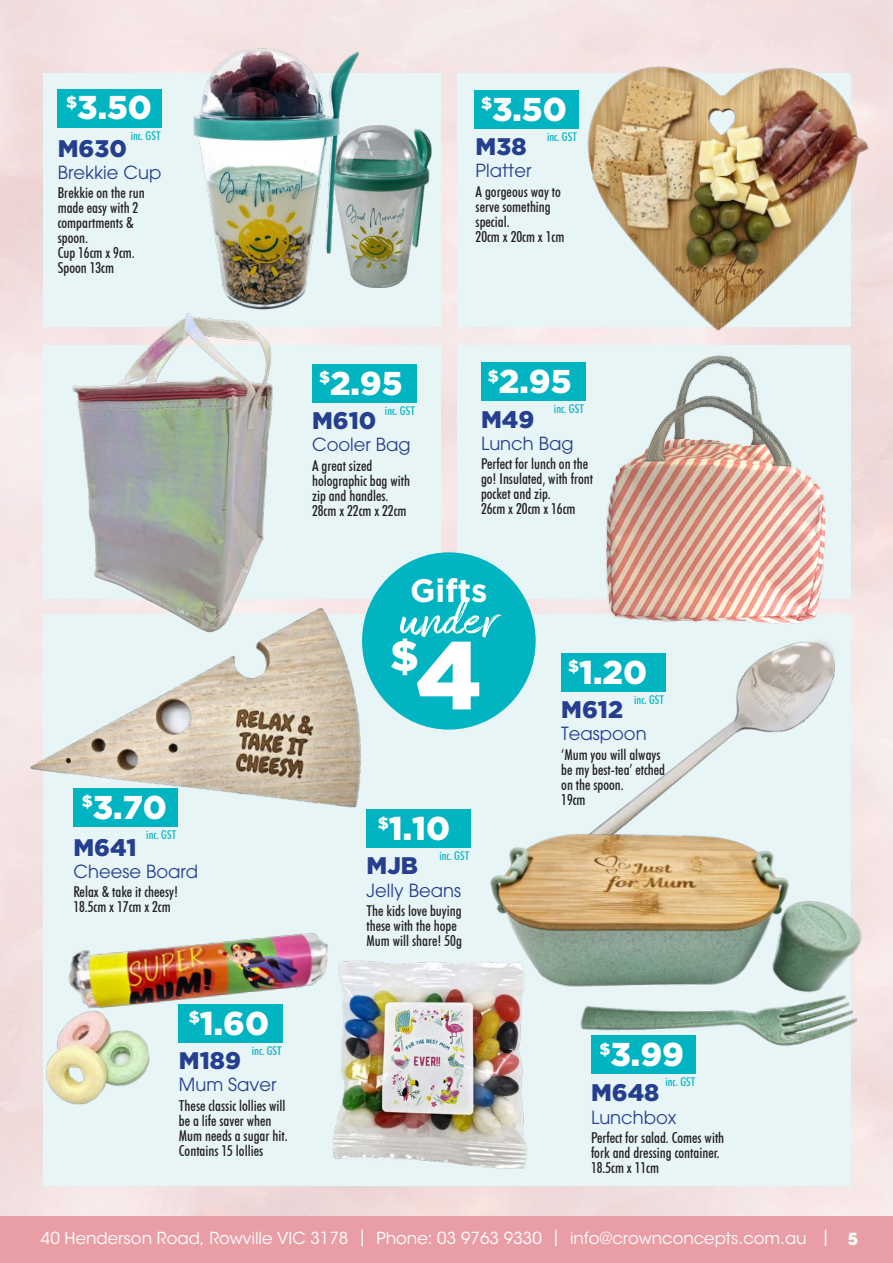
<style>
.page{position:relative;width:893px;height:1263px;background:#fff}
.page>*{position:absolute;margin:0;border:0;box-sizing:border-box;transform-origin:0 0}
.t1{font:900 96.15px "Gotham";color:#fff}
.t2{font:50.25px "Amithen";color:#fff}
.t3{font:900 42.75px "Gotham";color:#fff}
.t4{font:900 33px "Gotham";color:#fff}
.t5{font:700 32.55px "Gotham HTF";color:#fff}
.t6{font:900 24px "Gotham";color:#253f8e}
.t7{font:18px "ITC Avant Garde Pro";color:#253f8e}
.t8{font:16.5px "ITC Avant Garde Std";color:#fff}
.t9{font:500 condensed 15px/15px "Futura BT";color:#231f20}
.t10{font:500 condensed 12px "Futura BT";color:#00b4c2}
.s1{font-weight:700}
</style>
<div class="page">
<div style="left:0;top:1216px;width:893px;height:47px;background:#e99ea6"></div>
<div style="left:43px;top:614px;width:808px;height:572px;background:#e8f5f7"></div>
<img style="left:308px;top:961px;width:233px;height:236px">
<div style="left:43px;top:74px;width:397px;height:253px;background:#e8f5f7"></div>
<div style="left:457px;top:74px;width:394px;height:253px;background:#e8f5f7"></div>
<img style="left:395px;top:128px;width:37px;height:158px">
<img style="left:3px;top:887px;width:369px;height:252px">
<img style="left:568px;top:571px;width:319px;height:230px">
<div style="left:43px;top:345px;width:397px;height:253px;background:#e8f5f7"></div>
<div style="left:457px;top:345px;width:394px;height:253px;background:#e8f5f7"></div>
<img style="left:8px;top:584px;width:375px;height:265px">
<div style="left:179px;top:1004px;width:104px;height:38px;background:#00b4c2"></div>
<img style="left:162px;top:38px;width:233px;height:253px">
<img style="left:593px;top:355px;width:251px;height:279px">
<img style="left:458px;top:801px;width:433px;height:278px">
<img style="left:576px;top:39px;width:301px;height:306px">
<div style="left:58px;top:89px;width:104px;height:38px;background:#00b4c2"></div>
<div style="left:474px;top:90px;width:104px;height:38px;background:#00b4c2"></div>
<div style="left:481px;top:363px;width:104px;height:38px;background:#00b4c2"></div>
<div style="left:312px;top:364px;width:104px;height:38px;background:#00b4c2"></div>
<img style="left:50px;top:291px;width:262px;height:365px">
<div style="left:561px;top:653px;width:104px;height:38px;background:#00b4c2"></div>
<div style="left:73px;top:788px;width:104px;height:38px;background:#00b4c2"></div>
<div style="left:366px;top:810px;width:105px;height:38px;background:#00b4c2"></div>
<div style="left:591px;top:1036px;width:104px;height:38px;background:#00b4c2"></div>
<div style="left:362px;top:552px;width:174px;height:178px;background:#00b4c2;border-radius:50%"></div>
<p class="t4" style="left:66px;top:89px;width:87px"><sup>$</sup>3.50</p>
<p class="t10" style="left:131px;top:128px;width:31px">inc. GST</p>
<p class="t6" style="left:58px;top:135px;width:71px">M630</p>
<p class="t7" style="left:58px;top:161px;width:105px">Brekkie Cup</p>
<p class="t9" style="left:58px;top:185px;width:89px">Brekkie on the run made easy with 2 compartments &amp; spoon.<br>Cup 16cm x 9cm.<br>Spoon 13cm</p>
<p class="t4" style="left:481px;top:90px;width:87px"><sup>$</sup>3.50</p>
<p class="t10" style="left:547px;top:129px;width:31px">inc. GST</p>
<p class="t6" style="left:476px;top:133px;width:52px">M38</p>
<p class="t7" style="left:476px;top:159px;width:57px">Platter</p>
<p class="t9" style="left:476px;top:184px;width:90px">A gorgeous way to serve something special.<br>20cm x 20cm x 1cm</p>
<p class="t4" style="left:82px;top:788px;width:87px"><sup>$</sup>3.70</p>
<p class="t10" style="left:146px;top:827px;width:31px">inc. GST</p>
<p class="t6" style="left:73px;top:833px;width:65px">M641</p>
<p class="t7" style="left:73px;top:860px;width:126px">Cheese Board</p>
<p class="t9" style="left:73px;top:884px;width:106px">Relax &amp; take it cheesy!<br>18.5cm x 17cm x 2cm</p>
<p class="t4" style="left:189px;top:1004px;width:82px"><sup>$</sup>1.60</p>
<p class="t10" style="left:252px;top:1043px;width:31px">inc. GST</p>
<p class="t6" style="left:179px;top:1047px;width:63px">M189</p>
<p class="t7" style="left:179px;top:1073px;width:99px">Mum Saver</p>
<p class="t9" style="left:179px;top:1098px;width:110px">These classic lollies will be a life saver when<br>Mum needs a sugar hit.<br>Contains 15 lollies</p>
<p class="t4" style="left:319px;top:364px;width:85px"><sup>$</sup>2.95</p>
<p class="t10" style="left:385px;top:403px;width:31px">inc. GST</p>
<p class="t6" style="left:312px;top:407px;width:66px">M610</p>
<p class="t7" style="left:312px;top:434px;width:100px">Cooler Bag</p>
<p class="t9" style="left:312px;top:458px;width:99px">A great sized holographic bag with zip and handles.<br>28cm x 22cm x 22cm</p>
<p class="t4" style="left:488px;top:362px;width:85px"><sup>$</sup>2.95</p>
<p class="t10" style="left:554px;top:402px;width:31px">inc. GST</p>
<p class="t6" style="left:481px;top:405px;width:55px">M49</p>
<p class="t7" style="left:481px;top:432px;width:94px">Lunch Bag</p>
<p class="t9" style="left:481px;top:456px;width:114px">Perfect for lunch on the go! Insulated, with front pocket and zip.<br>26cm x 20cm x 16cm</p>
<p class="t5" style="left:410px;top:572px;width:79px">Gifts</p>
<p class="t2" style="left:400px;top:590px;width:99px">under</p>
<p class="t3" style="left:390px;top:631px;width:30px">$</p>
<p class="t1" style="left:416px;top:620px;width:68px">4</p>
<p class="t4" style="left:378px;top:809px;width:74px"><sup>$</sup>1.10</p>
<p class="t10" style="left:439px;top:848px;width:31px">inc. GST</p>
<p class="t6" style="left:366px;top:852px;width:53px">MJB</p>
<p class="t7" style="left:366px;top:879px;width:96px">Jelly Beans</p>
<p class="t9" style="left:366px;top:903px;width:97px">The kids love buying these with the hope<br>Mum will share! 50g</p>
<p class="t4" style="left:568px;top:653px;width:80px"><sup>$</sup>1.20</p>
<p class="t10" style="left:634px;top:692px;width:31px">inc. GST</p>
<p class="t6" style="left:561px;top:696px;width:63px">M612</p>
<p class="t7" style="left:561px;top:723px;width:87px">Teaspoon</p>
<p class="t9" style="left:561px;top:747px;width:105px">‘Mum you will always be my best-tea’ etched on the spoon.<br>19cm</p>
<p class="t4" style="left:599px;top:1035px;width:86px"><sup>$</sup>3.99</p>
<p class="t10" style="left:665px;top:1074px;width:31px">inc. GST</p>
<p class="t6" style="left:591px;top:1079px;width:70px">M648</p>
<p class="t7" style="left:591px;top:1106px;width:87px">Lunchbox</p>
<p class="t9" style="left:591px;top:1130px;width:135px">Perfect for salad. Comes with fork and dressing container.<br>18.5cm x 11cm</p>
<p class="t8" style="left:41px;top:1228px;width:819px">40 Henderson Road, Rowville VIC 3178 | Phone: 03 9763 9330 | info@crownconcepts.com.au | <span class="s1">5</span></p>
</div>
